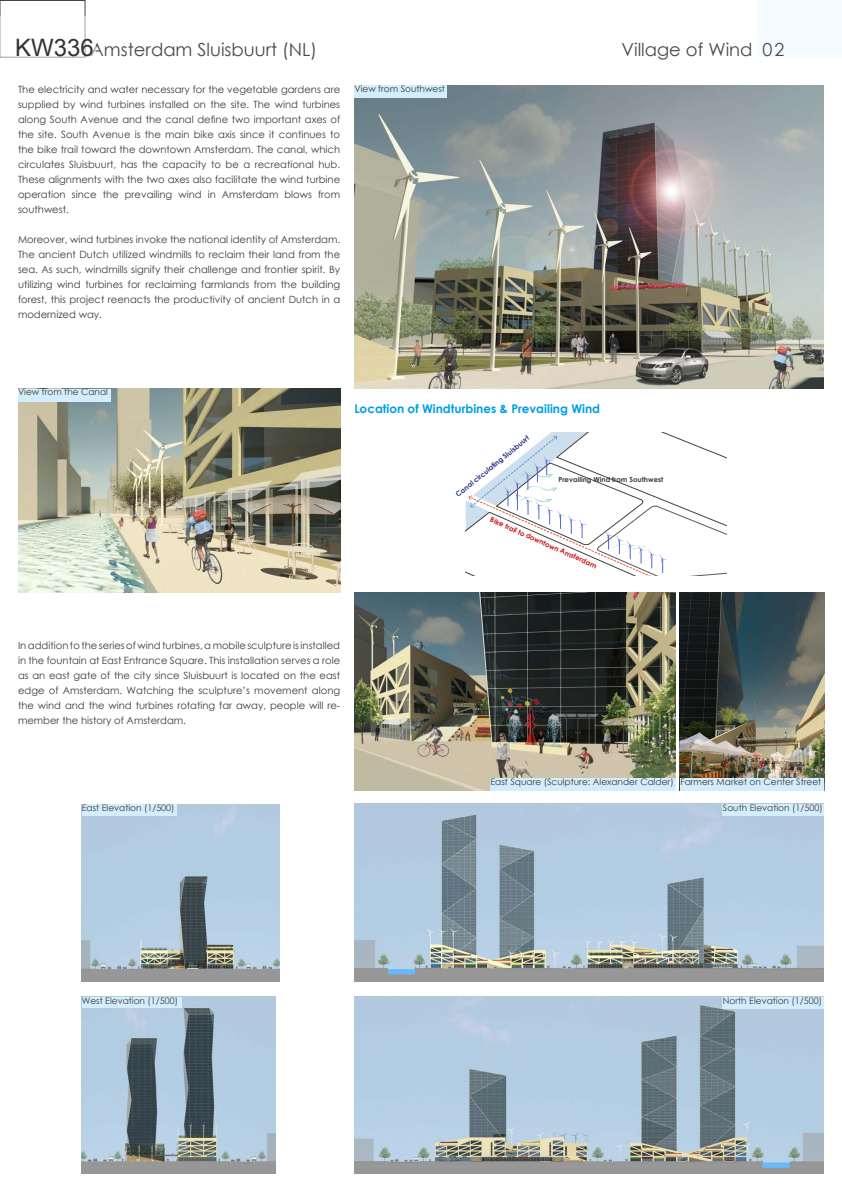
<style>
.page{position:relative;width:842px;height:1192px;background:#fff}
.page>*{position:absolute;margin:0;border:0;box-sizing:border-box;transform-origin:0 0}
.t1{font:24px "Arial";color:rgb(0 0 0/.8)}
.t2{font:18px "Century Gothic";color:#4a4a49}
.t3{font:700 12px "Century Gothic";color:#009fe3}
.t4{font:10px/15px "Century Gothic";color:#3c3c3b;text-align:justify}
.t5{font:9px "Century Gothic";color:#3c3c3b}
.t6{font:700 7px "Century Gothic";color:#cd171a}
.t7{font:700 7px "Century Gothic";color:#3c3c3b}
.t8{font:700 7px "Century Gothic";color:#283583}
</style>
<div class="page">
<div style="left:757px;top:0;width:85px;height:57px;background:#f5fbfe"></div>
<img style="left:82px;top:997px;width:194px;height:177px">
<img style="left:354px;top:804px;width:470px;height:178px">
<img style="left:82px;top:804px;width:197px;height:178px">
<svg style="left:466px;top:432px;width:261px;height:143px"></svg>
<img style="left:354px;top:996px;width:470px;height:178px">
<img style="left:355px;top:85px;width:469px;height:303px">
<img style="left:18px;top:389px;width:322px;height:204px">
<img style="left:355px;top:593px;width:321px;height:198px">
<img style="left:680px;top:593px;width:144px;height:185px">
<div style="left:354px;top:85px;width:93px;height:13px;background:#d4edfc"></div>
<div style="left:18px;top:389px;width:93px;height:12px;background:#d4edfc"></div>
<div style="left:490px;top:778px;width:186px;height:13px;background:#d4edfc"></div>
<div style="left:680px;top:778px;width:144px;height:13px;background:#d4edfc"></div>
<div style="left:82px;top:804px;width:94px;height:11px;background:#d4edfc"></div>
<div style="left:82px;top:997px;width:99px;height:11px;background:#d4edfc"></div>
<div style="left:723px;top:804px;width:101px;height:11px;background:#d4edfc"></div>
<div style="left:723px;top:997px;width:101px;height:11px;background:#d4edfc"></div>
<h1 class="t1" style="left:15px;top:32px;width:80px">KW336</h1>
<p class="t2" style="left:91px;top:37px;width:228px">Amsterdam Sluisbuurt (NL)</p>
<p class="t2" style="left:621px;top:37px;width:164px">Village of Wind 02</p>
<p class="t4" style="left:18px;top:81px;width:324px">The electricity and water necessary for the vegetable gardens are supplied by wind turbines installed on the site. The wind turbines along South Avenue and the canal define two important axes of the site. South Avenue is the main bike axis since it continues to the bike trail toward the downtown Amsterdam. The canal, which circulates Sluisbuurt, has the capacity to be a recreational hub.<br>These alignments with the two axes also facilitate the wind turbine operation since the prevailing wind in Amsterdam blows from southwest.</p>
<p class="t4" style="left:18px;top:231px;width:324px">Moreover, wind turbines invoke the national identity of Amsterdam.<br>The ancient Dutch utilized windmills to reclaim their land from the sea. As such, windmills signify their challenge and frontier spirit. By utilizing wind turbines for reclaiming farmlands from the building forest, this project reenacts the productivity of ancient Dutch in a modernized way.</p>
<p class="t5" style="left:354px;top:82px;width:92px">View from Southwest</p>
<p class="t5" style="left:18px;top:386px;width:92px">View from the Canal</p>
<p class="t3" style="left:354px;top:399px;width:247px">Location of Windturbines &amp; Prevailing Wind</p>
<p class="t8" style="left:453px;top:491px;width:94px;rotate:-39deg">Canal circulating Sluisbuurt</p>
<p class="t7" style="left:558px;top:475px;width:106px">Prevailing Wind from Southwest</p>
<p class="t6" style="left:493px;top:514px;width:117px;rotate:24deg">Bike trail to downtown Amsterdam</p>
<p class="t4" style="left:18px;top:638px;width:324px">In addition to the series of wind turbines, a mobile sculpture is installed in the fountain at East Entrance Square. This installation serves a role as an east gate of the city since Sluisbuurt is located on the east edge of Amsterdam. Watching the sculpture’s movement along the wind and the wind turbines rotating far away, people will re&shy;member the history of Amsterdam.</p>
<p class="t5" style="left:82px;top:802px;width:94px">East Elevation (1/500)</p>
<p class="t5" style="left:490px;top:775px;width:185px">East Square (Sculpture: Alexander Calder)</p>
<p class="t5" style="left:680px;top:775px;width:142px">Farmers Market on Center Street</p>
<p class="t5" style="left:723px;top:802px;width:101px">South Elevation (1/500)</p>
<p class="t5" style="left:82px;top:994px;width:98px">West Elevation (1/500)</p>
<p class="t5" style="left:723px;top:994px;width:101px">North Elevation (1/500)</p>
</div>
